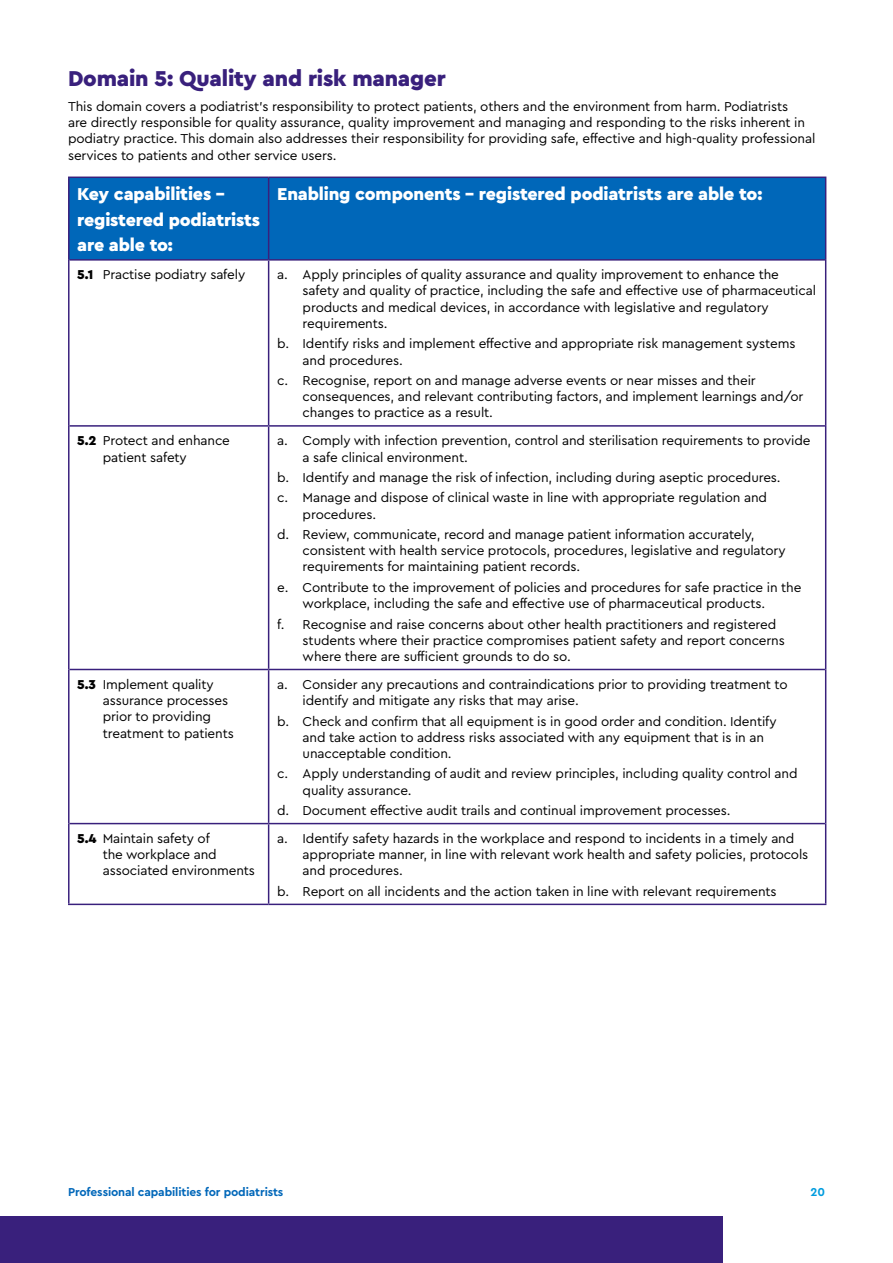
<style>
.page{position:relative;width:893px;height:1263px;background:#fff}
.page>*{position:absolute;margin:0;border:0;box-sizing:border-box;transform-origin:0 0}
.t1{font:900 22.5px "Cera Pro";letter-spacing:-.01em;color:#39207c}
.t2{font:900 18px/25.5px "Cera Pro";letter-spacing:-.01em;color:#fff}
.t3{font:13.5px/16.2px "Cera Pro";letter-spacing:-.01em;color:#000}
.t4{font:700 12px "Cera Pro";letter-spacing:-.01em;color:#0067b9}
.t5{font:700 12px "Cera Pro";color:#009cde}
.s1{font-weight:900}
</style>
<div class="page">
<div style="left:0;top:1216px;width:723px;height:47px;background:#39207c"></div>
<div style="left:70px;top:178px;width:755px;height:81px;background:#0067b9"></div>
<hr style="left:68px;top:177px;width:201px;height:1px;background:#39207c">
<hr style="left:68px;top:178px;width:2px;height:82px;background:#39207c">
<hr style="left:269px;top:177px;width:557px;height:1px;background:#39207c">
<hr style="left:825px;top:178px;width:1px;height:82px;background:#39207c">
<hr style="left:68px;top:260px;width:2px;height:166px;background:#39207c">
<hr style="left:825px;top:260px;width:1px;height:166px;background:#39207c">
<hr style="left:68px;top:426px;width:2px;height:243px;background:#39207c">
<hr style="left:825px;top:426px;width:1px;height:243px;background:#39207c">
<hr style="left:68px;top:669px;width:2px;height:154px;background:#39207c">
<hr style="left:825px;top:669px;width:1px;height:154px;background:#39207c">
<hr style="left:68px;top:823px;width:2px;height:81px;background:#39207c">
<hr style="left:825px;top:823px;width:1px;height:81px;background:#39207c">
<hr style="left:68px;top:904px;width:201px;height:1px;background:#39207c">
<hr style="left:269px;top:904px;width:557px;height:1px;background:#39207c">
<hr style="left:268px;top:178px;width:1px;height:81px;background:#39207c">
<hr style="left:70px;top:259px;width:199px;height:2px;background:#39207c">
<hr style="left:269px;top:259px;width:556px;height:2px;background:#39207c">
<hr style="left:268px;top:261px;width:1px;height:164px;background:#39207c">
<hr style="left:70px;top:425px;width:199px;height:2px;background:#39207c">
<hr style="left:269px;top:425px;width:556px;height:2px;background:#39207c">
<hr style="left:268px;top:427px;width:1px;height:242px;background:#39207c">
<hr style="left:70px;top:669px;width:199px;height:1px;background:#39207c">
<hr style="left:269px;top:669px;width:556px;height:1px;background:#39207c">
<hr style="left:268px;top:670px;width:1px;height:153px;background:#39207c">
<hr style="left:70px;top:823px;width:199px;height:1px;background:#39207c">
<hr style="left:269px;top:823px;width:556px;height:1px;background:#39207c">
<hr style="left:268px;top:824px;width:1px;height:80px;background:#39207c">
<h1 class="t1" style="left:68px;top:64px;width:379px">Domain 5: Quality and risk manager</h1>
<p class="t3" style="left:68px;top:98px;width:749px">This domain covers a podiatrist’s responsibility to protect patients, others and the environment from harm. Podiatrists<br>are directly responsible for quality assurance, quality improvement and managing and responding to the risks inherent in podiatry practice. This domain also addresses their responsibility for providing safe, effective and high-quality professional services to patients and other service users.</p>
<h2 class="t2" style="left:77px;top:181px;width:184px">Key capabilities – registered podiatrists are able to:</h2>
<h2 class="t2" style="left:277px;top:181px;width:487px">Enabling components – registered podiatrists are able to:</h2>
<p class="t3" style="left:77px;top:266px;width:170px"><span class="s1">5.1</span> Practise podiatry safely</p>
<p class="t3" style="left:303px;top:266px;width:515px;text-indent:-26px">a. Apply principles of quality assurance and quality improvement to enhance the safety and quality of practice, including the safe and effective use of pharmaceutical products and medical devices, in accordance with legislative and regulatory requirements.</p>
<p class="t3" style="left:303px;top:335px;width:494px;text-indent:-26px">b. Identify risks and implement effective and appropriate risk management systems and procedures.</p>
<p class="t3" style="left:303px;top:372px;width:502px;text-indent:-26px">c. Recognise, report on and manage adverse events or near misses and their consequences, and relevant contributing factors, and implement learnings and/or changes to practice as a result.</p>
<p class="t3" style="left:103px;top:432px;width:129px;text-indent:-26px"><span class="s1">5.2</span> Protect and enhance patient safety</p>
<p class="t3" style="left:303px;top:432px;width:509px;text-indent:-26px">a. Comply with infection prevention, control and sterilisation requirements to provide a safe clinical environment.</p>
<p class="t3" style="left:277px;top:467px;width:505px;line-height:20.4px">b. Identify and manage the risk of infection, including during aseptic procedures. c. Manage and dispose of clinical waste in line with appropriate regulation and</p>
<p class="t3" style="left:277px;top:503px;width:479px;line-height:20.4px;text-indent:26px">procedures.<br>d. Review, communicate, record and manage patient information accurately,</p>
<p class="t3" style="left:303px;top:542px;width:484px">consistent with health service protocols, procedures, legislative and regulatory requirements for maintaining patient records.</p>
<p class="t3" style="left:303px;top:579px;width:500px;text-indent:-26px">e. Contribute to the improvement of policies and procedures for safe practice in the workplace, including the safe and effective use of pharmaceutical products.</p>
<p class="t3" style="left:303px;top:615px;width:484px;text-indent:-26px">f. Recognise and raise concerns about other health practitioners and registered students where their practice compromises patient safety and report concerns where there are sufficient grounds to do so.</p>
<p class="t3" style="left:103px;top:676px;width:133px;text-indent:-26px"><span class="s1">5.3</span> Implement quality assurance processes prior to providing treatment to patients</p>
<p class="t3" style="left:303px;top:676px;width:487px;text-indent:-26px">a. Consider any precautions and contraindications prior to providing treatment to identify and mitigate any risks that may arise.</p>
<p class="t3" style="left:303px;top:712px;width:475px;text-indent:-26px">b. Check and confirm that all equipment is in good order and condition. Identify and take action to address risks associated with any equipment that is in an unacceptable condition.</p>
<p class="t3" style="left:303px;top:765px;width:496px;text-indent:-26px">c. Apply understanding of audit and review principles, including quality control and quality assurance.</p>
<p class="t3" style="left:277px;top:802px;width:455px">d. Document effective audit trails and continual improvement processes.</p>
<p class="t3" style="left:103px;top:830px;width:154px;text-indent:-26px"><span class="s1">5.4</span> Maintain safety of<br>the workplace and associated environments</p>
<p class="t3" style="left:303px;top:830px;width:507px;text-indent:-26px">a. Identify safety hazards in the workplace and respond to incidents in a timely and appropriate manner, in line with relevant work health and safety policies, protocols and procedures.</p>
<p class="t3" style="left:277px;top:883px;width:501px">b. Report on all incidents and the action taken in line with relevant requirements</p>
<p class="t4" style="left:68px;top:1184px;width:217px">Professional capabilities for podiatrists</p>
<p class="t5" style="left:810px;top:1184px;width:16px">20</p>
</div>
